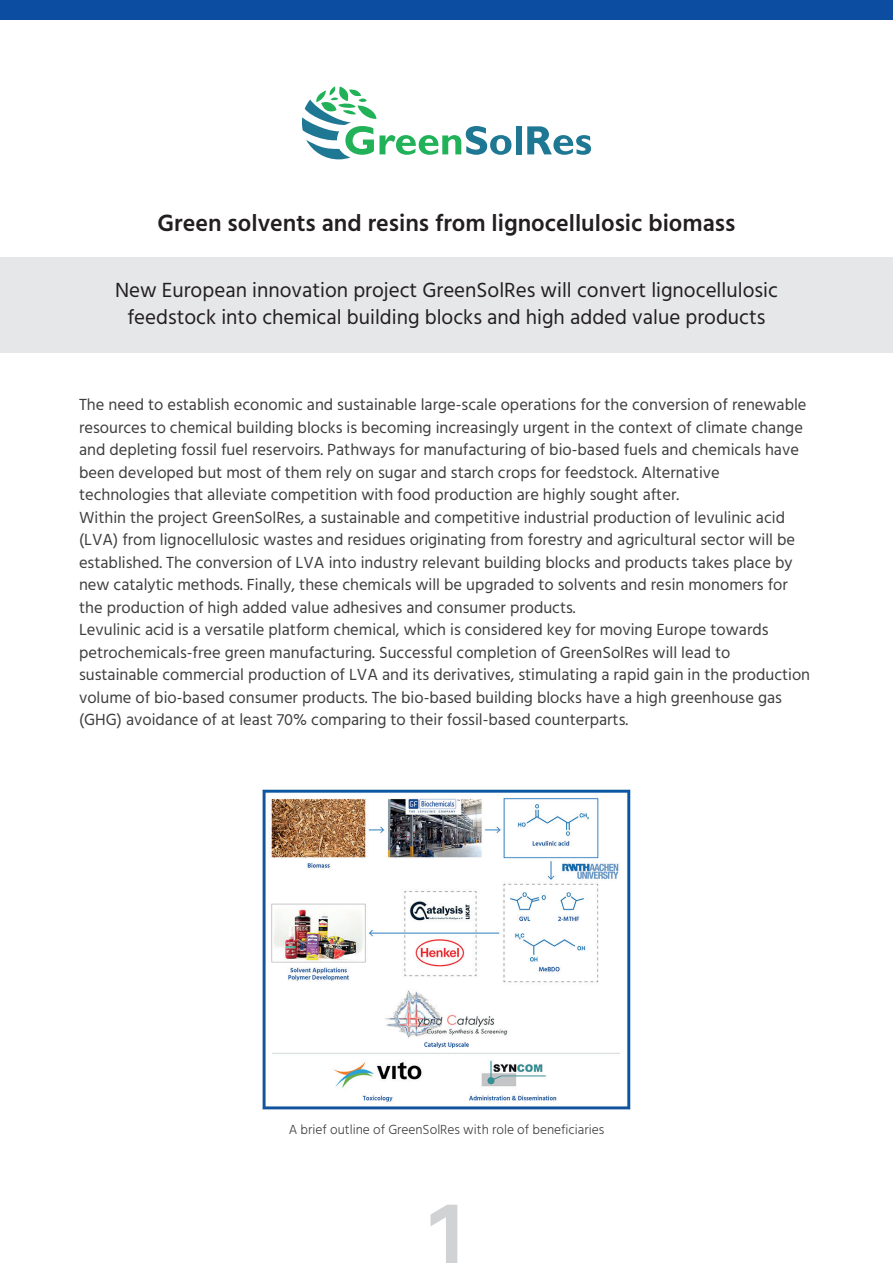
<style>
.page{position:relative;width:893px;height:1263px;background:#fff}
.page>*{position:absolute;margin:0;border:0;box-sizing:border-box;transform-origin:0 0}
.t1{font:600 96px "Hind";color:#d1d2d4}
.t2{font:600 24px "Hind";color:#231f20}
.t3{font:21px/27px "Hind";color:#231f20;text-align:center}
.t4{font:16.5px/22.5px "Hind";color:#3e3e3f}
.t5{font:300 13.5px "Hind";color:#3e3e3f}
</style>
<div class="page">
<div style="left:0;top:257px;width:893px;height:96px;background:#e6e7e9"></div>
<div style="left:0;top:0;width:893px;height:19px;background:#0d4da1"></div>
<div style="left:516px;top:126px;width:6px;height:28px;background:#1e7793"></div>
<svg style="left:527px;top:126px;width:64px;height:29px"></svg>
<svg style="left:302px;top:86px;width:209px;height:73px"></svg>
<img style="left:262px;top:789px;width:369px;height:321px">
<h2 class="t2" style="left:158px;top:209px;width:579px">Green solvents and resins from lignocellulosic biomass</h2>
<p class="t3" style="left:115px;top:278px;width:664px">New European innovation project GreenSolRes will convert lignocellulosic feedstock into chemical building blocks and high added value products</p>
<p class="t4" style="left:79px;top:395px;width:733px">The need to establish economic and sustainable large-scale operations for the conversion of renewable resources to chemical building blocks is becoming increasingly urgent in the context of climate change and depleting fossil fuel reservoirs. Pathways for manufacturing of bio-based fuels and chemicals have been developed but most of them rely on sugar and starch crops for feedstock. Alternative technologies that alleviate competition with food production are highly sought after.<br>Within the project GreenSolRes, a sustainable and competitive industrial production of levulinic acid (LVA) from lignocellulosic wastes and residues originating from forestry and agricultural sector will be established. The conversion of LVA into industry relevant building blocks and products takes place by new catalytic methods. Finally, these chemicals will be upgraded to solvents and resin monomers for the production of high added value adhesives and consumer products.<br>Levulinic acid is a versatile platform chemical, which is considered key for moving Europe towards petrochemicals-free green manufacturing. Successful completion of GreenSolRes will lead to sustainable commercial production of LVA and its derivatives, stimulating a rapid gain in the production volume of bio-based consumer products. The bio-based building blocks have a high greenhouse gas (GHG) avoidance of at least 70% comparing to their fossil-based counterparts.</p>
<p class="t5" style="left:289px;top:1121px;width:317px">A brief outline of GreenSolRes with role of beneficiaries</p>
<h1 class="t1" style="left:429px;top:1178px;width:36px">1</h1>
</div>
